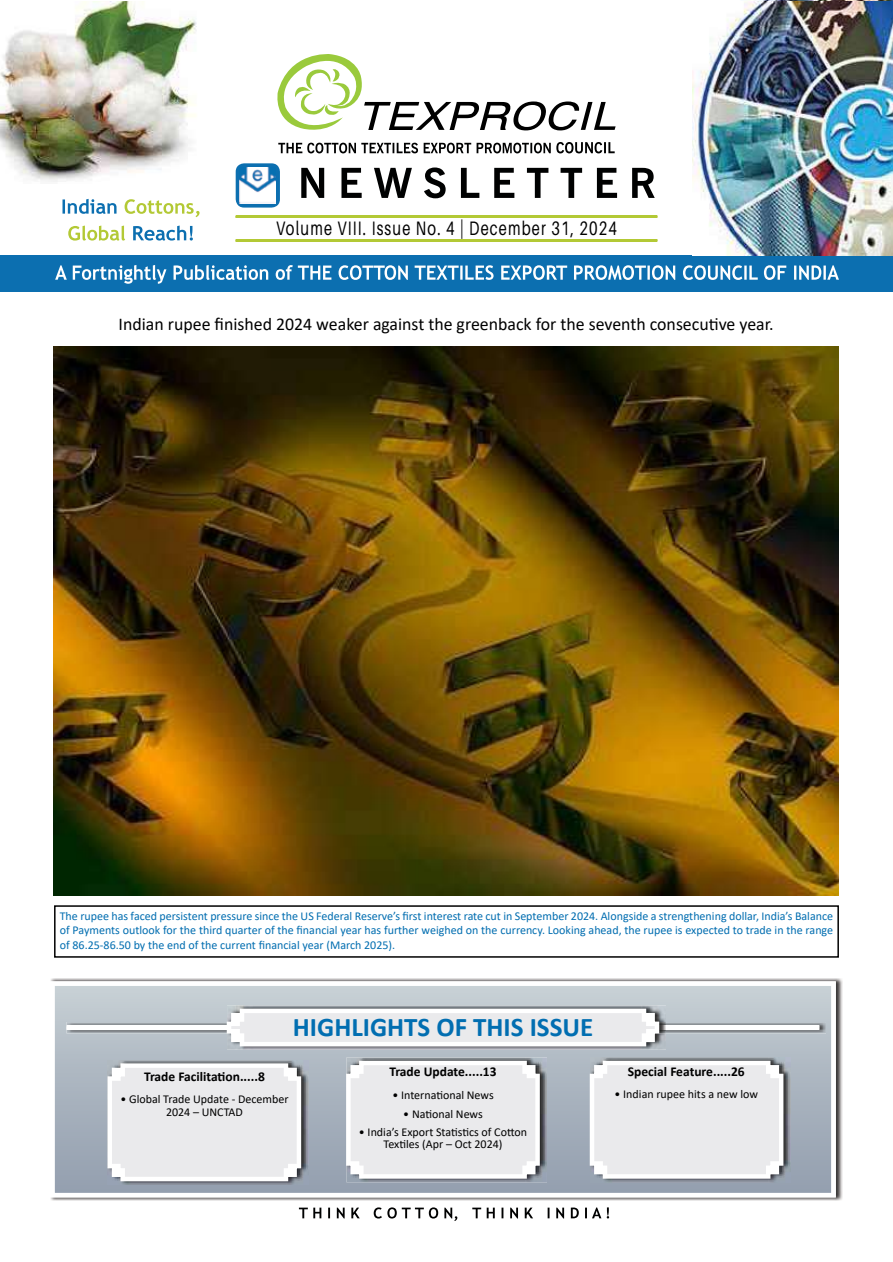
<style>
.page{position:relative;width:893px;height:1262px;background:#fff}
.page>*{position:absolute;margin:0;border:0;box-sizing:border-box;transform-origin:0 0}
.t1{font:700 27px "Calibri";color:#016eb1}
.t2{font:19.5px "Aileron";letter-spacing:.08em;color:#000;scale:.75 1}
.t3{font:18px "Calibri";color:#000}
.t4{font:700 13.5px "Calibri";color:#000}
.t5{font:12px/14.4px "Calibri";color:#006db0;text-align:justify}
.t6{font:12px/13.5px "Calibri";color:#000;text-align:center}
</style>
<div class="page">
<img style="left:53px;top:347px;width:785px;height:548px">
<img style="left:50px;top:978px;width:792px;height:222px">
<svg style="left:50px;top:981px;width:785px;height:216px;background:#b9c1ca"></svg>
<svg style="left:107px;top:1060px;width:201px;height:124px;background:#e1e1e4"></svg>
<svg style="left:66px;top:1005px;width:759px;height:44px"></svg>
<svg style="left:346px;top:1057px;width:200px;height:125px;background:#e1e1e3"></svg>
<svg style="left:589px;top:1057px;width:201px;height:125px;background:#e0e1e3"></svg>
<svg style="left:299px;top:1207px;width:310px;height:14px"></svg>
<img style="left:0;top:1px;width:197px;height:181px">
<div style="left:0;top:255px;width:892px;height:37px;background:#0c6fb0"></div>
<svg style="left:62px;top:199px;width:137px;height:41px"></svg>
<svg style="left:55px;top:265px;width:783px;height:19px"></svg>
<svg style="left:277px;top:54px;width:338px;height:99px"></svg>
<svg style="left:235px;top:215px;width:422px;height:3px"></svg>
<svg style="left:235px;top:239px;width:422px;height:2px"></svg>
<div style="left:235px;top:163px;width:45px;height:44px;background:#0c6fb0;border-radius:8px"></div>
<img style="left:239px;top:167px;width:37px;height:36px">
<svg style="left:301px;top:167px;width:353px;height:31px"></svg>
<img style="left:692px;top:1px;width:200px;height:254px">
<div style="left:54px;top:905px;width:784px;height:52px;border:2px solid #000"></div>
<h2 class="t2" style="left:276px;top:217px;width:456px">Volume VIII. Issue No. 4 | December 31, 2024</h2>
<h3 class="t3" style="left:119px;top:311px;width:656px">Indian rupee finished 2024 weaker against the greenback for the seventh consecutive year.</h3>
<p class="t5" style="left:60px;top:908px;width:774px">The rupee has faced persistent pressure since the US Federal Reserve’s first interest rate cut in September 2024. Alongside a strengthening dollar, India’s Balance of Payments outlook for the third quarter of the financial year has further weighed on the currency. Looking ahead, the rupee is expected to trade in the range of 86.25-86.50 by the end of the current financial year (March 2025).</p>
<h1 class="t1" style="left:293px;top:1008px;width:302px">HIGHLIGHTS OF THIS ISSUE</h1>
<p class="t4" style="left:144px;top:1066px;width:122px">Trade Facilitation.....8</p>
<p class="t6" style="left:120px;top:1091px;width:170px">• Global Trade Update - December<br>2024 – UNCTAD</p>
<p class="t4" style="left:389px;top:1062px;width:109px">Trade Update.....13</p>
<p class="t6" style="left:392px;top:1088px;width:103px">• International News</p>
<p class="t6" style="left:403px;top:1106px;width:81px">• National News</p>
<p class="t6" style="left:359px;top:1126px;width:170px;line-height:12px">• India’s Export Statistics of Cotton<br>Textiles (Apr – Oct 2024)</p>
<p class="t4" style="left:627px;top:1062px;width:118px">Special Feature.....26</p>
<p class="t6" style="left:614px;top:1087px;width:145px">• Indian rupee hits a new low</p>
</div>
